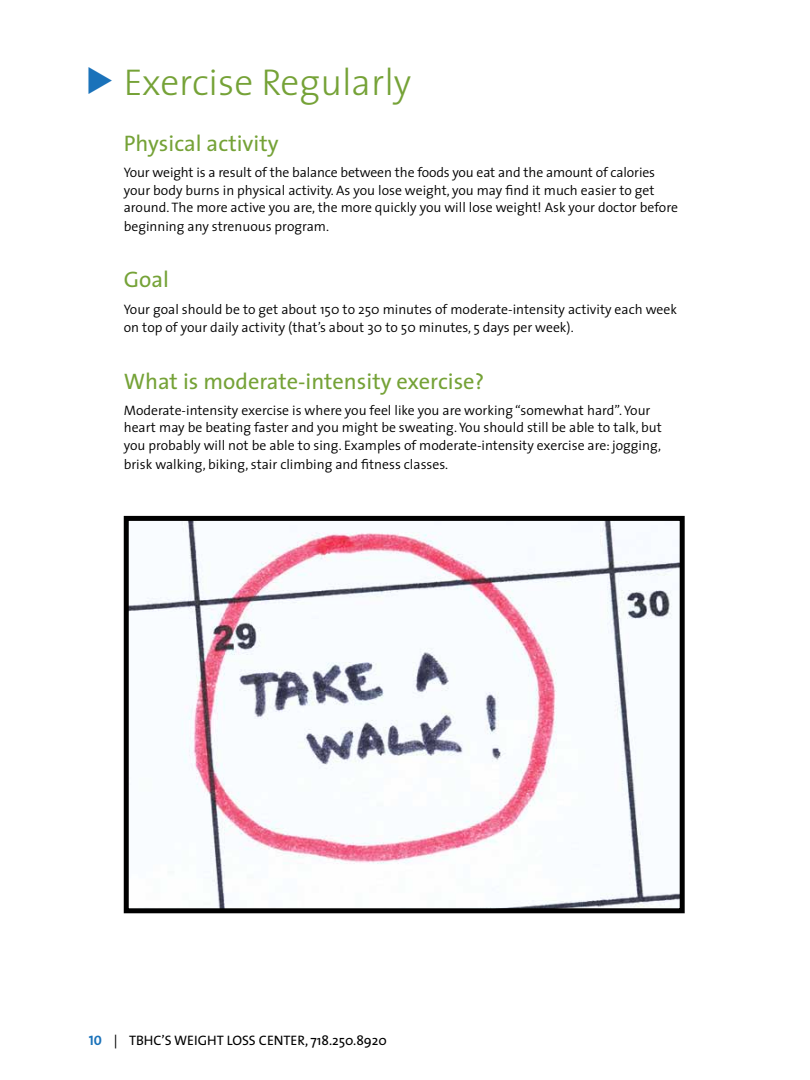
<style>
.page{position:relative;width:810px;height:1080px;background:#fff}
.page>*{position:absolute;margin:0;border:0;box-sizing:border-box;transform-origin:0 0}
.t1{font:300 37.5px "The Sans";color:#75a237}
.t2{font:22.5px "The Sans";color:#75a237}
.t3{font:300 13.75px/17.5px "The Sans";color:#000}
.t4{font:13.75px "The Sans";color:#000}
.s1{font-family:"Pictograph One";font-weight:400;color:#1a72ba}
.s2{font-family:"The Sans Bold Caps";color:#1a72ba}
</style>
<div class="page">
<img style="left:130px;top:522px;width:549px;height:385px">
<div style="left:124px;top:516px;width:561px;height:397px;border:5px solid #000"></div>
<h1 class="t1" style="left:87px;top:51px;width:326px"><span class="s1">&gt;</span> Exercise Regularly</h1>
<h2 class="t2" style="left:124px;top:125px;width:156px">Physical activity</h2>
<p class="t3" style="left:124px;top:164px;width:556px">Your weight is a result of the balance between the foods you eat and the amount of calories your body burns in physical activity. As you lose weight, you may find it much easier to get around. The more active you are, the more quickly you will lose weight! Ask your doctor before</p>
<p class="t3" style="left:124px;top:217px;width:207px">beginning any strenuous program.</p>
<h2 class="t2" style="left:124px;top:261px;width:47px">Goal</h2>
<p class="t3" style="left:124px;top:299px;width:555px;line-height:18.8px">Your goal should be to get about 150 to 250 minutes of moderate-intensity activity each week on top of your daily activity (that’s about 30 to 50 minutes, 5 days per week).</p>
<h2 class="t2" style="left:124px;top:362px;width:362px">What is moderate-intensity exercise?</h2>
<p class="t3" style="left:124px;top:401px;width:540px">Moderate-intensity exercise is where you feel like you are working “somewhat hard”. Your heart may be beating faster and you might be sweating. You should still be able to talk, but you probably will not be able to sing. Examples of moderate-intensity exercise are: jogging,</p>
<p class="t3" style="left:124px;top:455px;width:326px">brisk walking, biking, stair climbing and fitness classes.</p>
<p class="t4" style="left:89px;top:1029px;width:300px"><span class="s2">10</span> | TBHC’S WEIGHT LOSS CENTER, 718.250.8920</p>
</div>
